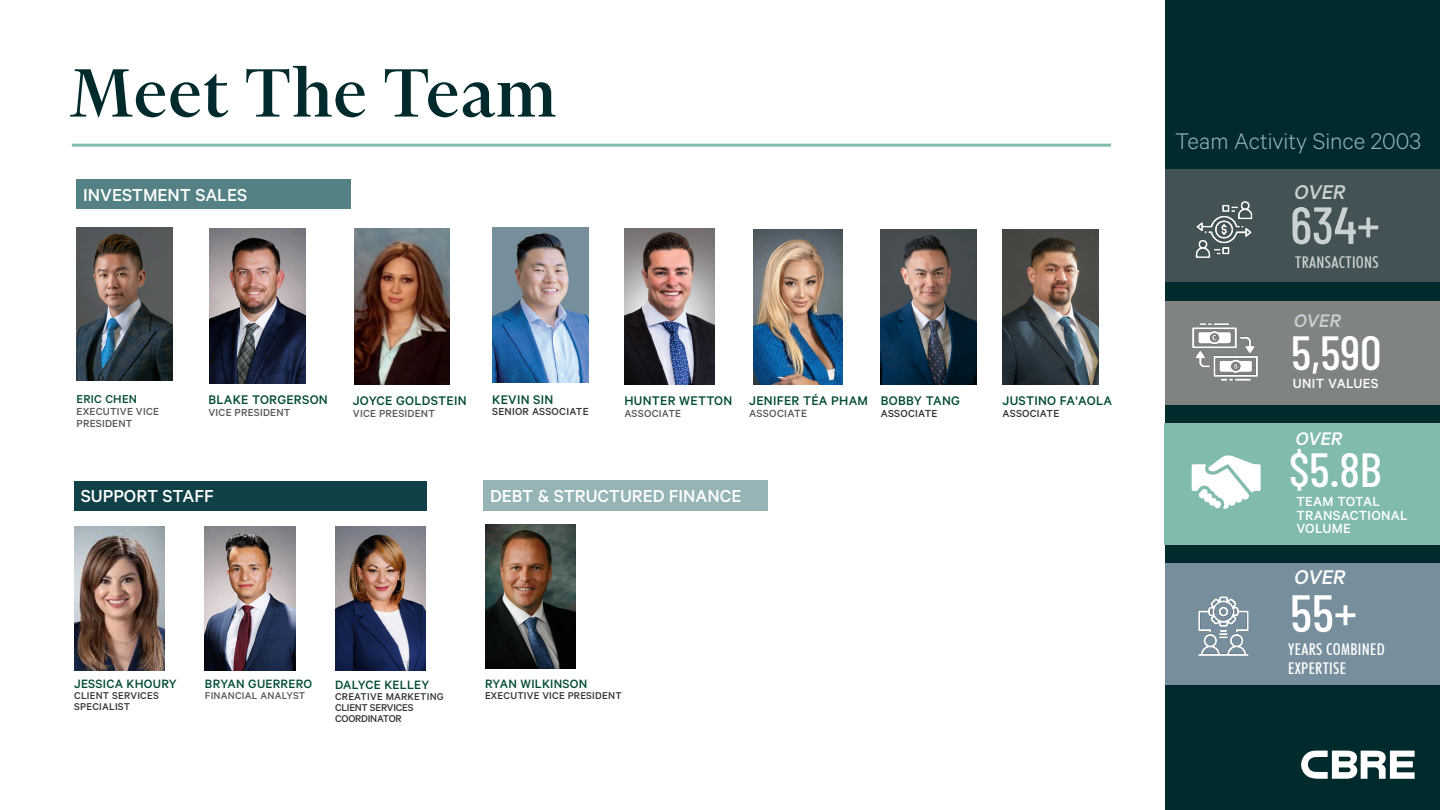
<style>
.page{position:relative;width:1440px;height:810px;background:#fff}
.page>*{position:absolute;margin:0;border:0;box-sizing:border-box;transform-origin:0 0}
.t1{font:500 78px "Financier Display";letter-spacing:.025em;color:#012a2d}
.t2{font:500 52.2px "Barlow Condensed";color:#cad1d3}
.t3{font:500 52.2px "Barlow Condensed";color:#fff}
.t4{font:500 47.85px "Barlow Condensed";color:#fff}
.source{font:300 25.5px "Calibre";color:#96b3b6}
.t5{font:italic 500 22.35px "Calibre";color:#cad1d3}
.t6{font:italic 500 22.35px "Calibre";color:#fff}
.t7{font:italic 500 20.55px "Calibre";color:#cad1d3}
.t8{font:italic 500 20.55px "Calibre";color:#fff}
.Subhead{font:500 19.5px "Calibre";color:#fff}
.t9{font:500 condensed 16.2px "Futura BT";letter-spacing:.02em;color:#fff}
.t10{font:500 condensed 16.2px "Futura BT";letter-spacing:.02em;color:#cad1d3}
.t11{font:500 14.85px "Calibre";letter-spacing:.02em;color:#fff}
.t12{font:500 14.1px "Calibre";letter-spacing:.02em;color:#004a33}
.t13{font:500 13.65px "Calibre";letter-spacing:.02em;color:#004a33}
.t14{font:500 12.9px "Calibre";letter-spacing:.02em;color:#004a33}
.t15{font:500 11.7px "Calibre";letter-spacing:.02em;color:#57585a}
.t16{font:500 11.55px/11.7px "Calibre";letter-spacing:.02em;color:#57585a}
.t17{font:500 11.55px "Calibre";letter-spacing:.02em;color:#333}
.t18{font:500 11.1px "Calibre";letter-spacing:.02em;color:#333}
.t19{font:500 11.1px "Calibre";letter-spacing:-.02em;color:#333}
.t20{font:500 11.1px "Calibre";letter-spacing:.02em;color:#57585a}
</style>
<div class="page">
<img style="left:485px;top:524px;width:90px;height:145px">
<img style="left:74px;top:526px;width:90px;height:144px">
<img style="left:77px;top:228px;width:95px;height:153px">
<img style="left:335px;top:526px;width:90px;height:144px">
<img style="left:210px;top:229px;width:95px;height:154px">
<img style="left:753px;top:229px;width:90px;height:155px">
<img style="left:205px;top:526px;width:90px;height:144px">
<div style="left:77px;top:180px;width:274px;height:29px;background:#538184"></div>
<div style="left:483px;top:481px;width:284px;height:30px;background:#96b3b6"></div>
<img style="left:354px;top:229px;width:96px;height:155px">
<img style="left:624px;top:229px;width:90px;height:155px">
<img style="left:881px;top:229px;width:96px;height:155px">
<img style="left:1002px;top:229px;width:96px;height:155px">
<div style="left:74px;top:481px;width:352px;height:29px;background:#104146"></div>
<img style="left:492px;top:228px;width:96px;height:155px">
<div style="left:1165px;top:0;width:275px;height:810px;background:#012a2d"></div>
<hr style="left:72px;top:144px;width:1039px;height:3px;background:#80bbad">
<svg style="left:1301px;top:751px;width:113px;height:28px"></svg>
<div style="left:1165px;top:169px;width:275px;height:113px;background:#435254"></div>
<img style="left:1195px;top:201px;width:58px;height:57px">
<div style="left:1165px;top:301px;width:275px;height:103px;background:#7f8480"></div>
<img style="left:1192px;top:323px;width:66px;height:58px">
<div style="left:1164px;top:423px;width:276px;height:121px;background:#80bbad"></div>
<svg style="left:1191px;top:455px;width:69px;height:54px"></svg>
<div style="left:1165px;top:563px;width:275px;height:122px;background:#778f9c"></div>
<img style="left:1198px;top:596px;width:51px;height:60px">
<p class="t1" style="left:70px;top:52px;width:488px">Meet The Team</p>
<p class="Subhead" style="left:83px;top:183px;width:165px">INVESTMENT SALES</p>
<p class="t14" style="left:77px;top:392px;width:62px">ERIC CHEN</p>
<p class="t16" style="left:77px;top:405px;width:84px">EXECUTIVE VICE<br>PRESIDENT</p>
<p class="t12" style="left:208px;top:392px;width:121px">BLAKE TORGERSON</p>
<p class="t16" style="left:208px;top:406px;width:84px">VICE PRESIDENT</p>
<p class="t12" style="left:353px;top:392px;width:115px">JOYCE GOLDSTEIN</p>
<p class="t16" style="left:353px;top:407px;width:84px">VICE PRESIDENT</p>
<p class="t12" style="left:492px;top:391px;width:63px">KEVIN SIN</p>
<p class="t17" style="left:492px;top:405px;width:98px">SENIOR ASSOCIATE</p>
<p class="t12" style="left:624px;top:392px;width:109px">HUNTER WETTON</p>
<p class="t16" style="left:624px;top:407px;width:58px">ASSOCIATE</p>
<p class="t12" style="left:749px;top:393px;width:120px">JENIFER TÉA PHAM</p>
<p class="t15" style="left:749px;top:406px;width:59px">ASSOCIATE</p>
<p class="t12" style="left:881px;top:393px;width:81px">BOBBY TANG</p>
<p class="t17" style="left:881px;top:407px;width:58px">ASSOCIATE</p>
<p class="t12" style="left:1002px;top:393px;width:111px">JUSTINO FA'AOLA</p>
<p class="t17" style="left:1002px;top:407px;width:58px">ASSOCIATE</p>
<p class="Subhead" style="left:81px;top:484px;width:134px">SUPPORT STAFF</p>
<p class="Subhead" style="left:490px;top:485px;width:253px">DEBT &amp; STRUCTURED FINANCE</p>
<p class="t13" style="left:74px;top:676px;width:104px">JESSICA KHOURY</p>
<p class="t18" style="left:74px;top:689px;width:86px">CLIENT SERVICES</p>
<p class="t18" style="left:74px;top:700px;width:57px">SPECIALIST</p>
<p class="t13" style="left:205px;top:676px;width:109px">BRYAN GUERRERO</p>
<p class="t20" style="left:205px;top:689px;width:102px">FINANCIAL ANALYST</p>
<p class="t13" style="left:335px;top:677px;width:96px">DALYCE KELLEY</p>
<p class="t18" style="left:335px;top:690px;width:110px">CREATIVE MARKETING</p>
<p class="t19" style="left:335px;top:701px;width:80px">CLIENT SERVICES</p>
<p class="t19" style="left:335px;top:712px;width:68px">COORDINATOR</p>
<p class="t13" style="left:485px;top:675px;width:104px">RYAN WILKINSON</p>
<p class="t18" style="left:485px;top:689px;width:138px">EXECUTIVE VICE PRESIDENT</p>
<p class="source" style="left:1175px;top:126px;width:248px">Team Activity Since 2003</p>
<p class="t5" style="left:1293px;top:179px;width:57px">OVER</p>
<p class="t2" style="left:1290px;top:188px;width:91px">634+</p>
<p class="t10" style="left:1295px;top:252px;width:85px">TRANSACTIONS</p>
<p class="t7" style="left:1293px;top:309px;width:52px">OVER</p>
<p class="t4" style="left:1291px;top:319px;width:92px">5,590</p>
<p class="t11" style="left:1293px;top:375px;width:87px">UNIT VALUES</p>
<p class="t8" style="left:1294px;top:426px;width:52px">OVER</p>
<p class="t4" style="left:1289px;top:436px;width:94px">$5.8B</p>
<p class="t11" style="left:1296px;top:493px;width:85px">TEAM TOTAL</p>
<p class="t11" style="left:1296px;top:506px;width:113px">TRANSACTIONAL</p>
<p class="t11" style="left:1296px;top:520px;width:56px">VOLUME</p>
<p class="t6" style="left:1293px;top:564px;width:57px">OVER</p>
<p class="t3" style="left:1290px;top:576px;width:68px">55+</p>
<p class="t9" style="left:1288px;top:639px;width:98px">YEARS COMBINED</p>
<p class="t9" style="left:1288px;top:659px;width:59px">EXPERTISE</p>
</div>
